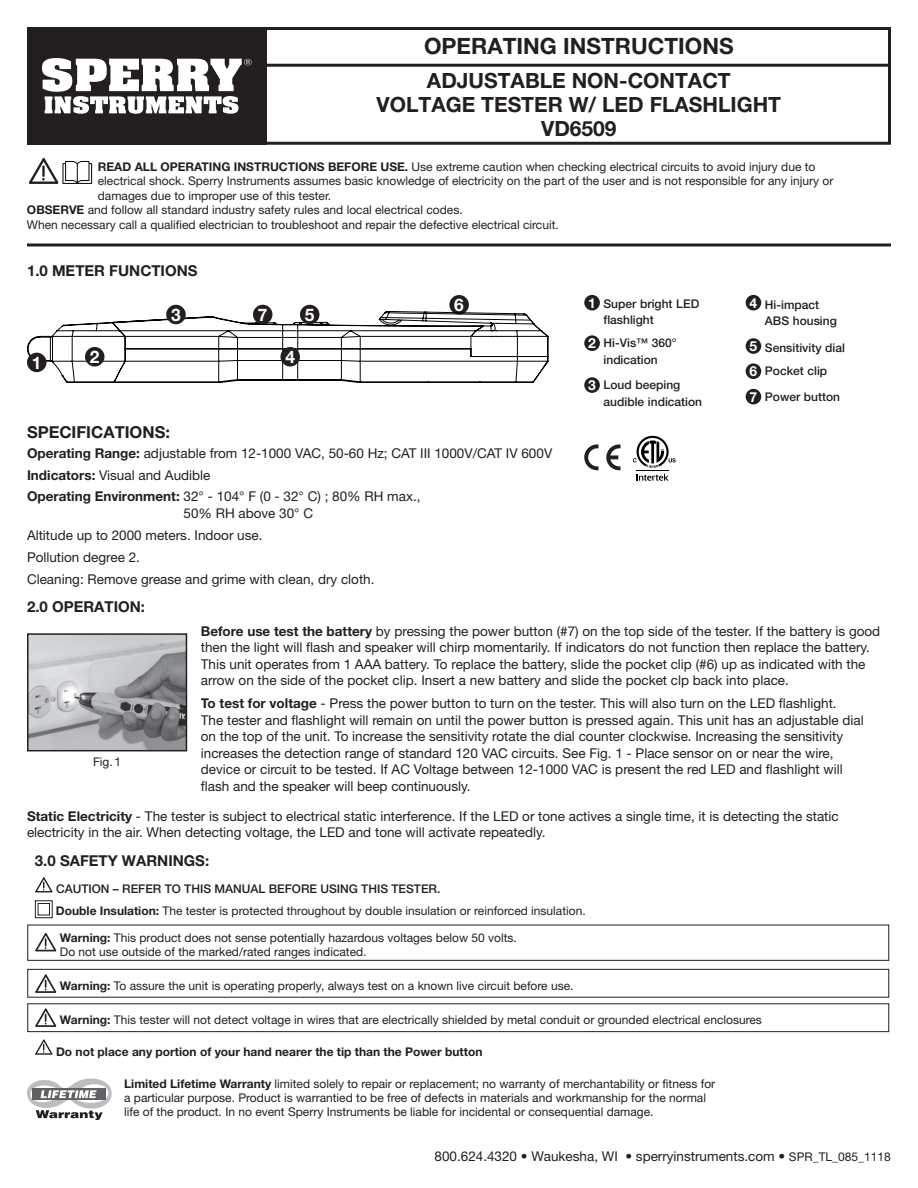
<style>
.page{position:relative;width:918px;height:1188px;background:#fff}
.page>*{position:absolute;margin:0;border:0;box-sizing:border-box;transform-origin:0 0}
.t1{font:700 22.5px "Helvetica Neue";color:#231f20}
.t2{font:700 21px/24px "Helvetica Neue";color:#231f20;text-align:center}
.t3{font:700 17.4px "Helvetica Neue";color:#fff}
.t4{font:700 16.5px "Helvetica Neue";color:#231f20}
.t5{font:700 15px "Helvetica Neue";color:#231f20}
.t6{font:13.5px/16.5px "Helvetica Neue";color:#231f20}
.t7{font:12px/14.2px "Helvetica Neue";color:#231f20}
.t8{font:500 12px/16.5px "Helvetica Neue";color:#231f20}
.t9{font:700 12px "Helvetica Neue";color:#231f20}
.s1{font-weight:700}
.s2{font-weight:700;font-size:13.8px;color:#fff}
.s3{font-weight:500}
.s4{font-size:12px}
</style>
<div class="page">
<div style="left:108px;top:27px;width:783px;height:118px;border:3px solid #231f20"></div>
<div style="left:27px;top:27px;width:240px;height:118px;background:#231f20"></div>
<svg style="left:42px;top:58px;width:210px;height:56px"></svg>
<hr style="left:258px;top:64px;width:633px;height:3px;background:#231f20">
<svg style="left:29px;top:158px;width:63px;height:26px"></svg>
<div style="left:584px;top:295px;width:16px;height:15px;background:#231f20;border-radius:50%"></div>
<div style="left:584px;top:335px;width:16px;height:16px;background:#231f20;border-radius:50%"></div>
<div style="left:584px;top:377px;width:16px;height:16px;background:#231f20;border-radius:50%"></div>
<div style="left:746px;top:295px;width:15px;height:15px;background:#231f20;border-radius:50%"></div>
<div style="left:746px;top:338px;width:15px;height:16px;background:#231f20;border-radius:50%"></div>
<div style="left:746px;top:363px;width:15px;height:16px;background:#231f20;border-radius:50%"></div>
<div style="left:746px;top:389px;width:15px;height:15px;background:#231f20;border-radius:50%"></div>
<hr style="left:27px;top:243px;width:864px;height:3px;background:#231f20">
<img style="left:30px;top:636px;width:154px;height:112px">
<div style="left:27px;top:633px;width:160px;height:118px;border:2px solid #231f20"></div>
<svg style="left:35px;top:877px;width:18px;height:16px"></svg>
<div style="left:38px;top:903px;width:12px;height:12px;border:1px solid #231f20"></div>
<div style="left:35px;top:900px;width:18px;height:18px;border:1px solid #231f20"></div>
<svg style="left:35px;top:933px;width:22px;height:19px"></svg>
<svg style="left:35px;top:974px;width:22px;height:19px"></svg>
<svg style="left:35px;top:1008px;width:22px;height:19px"></svg>
<svg style="left:35px;top:1039px;width:18px;height:16px"></svg>
<div style="left:27px;top:925px;width:862px;height:36px;border:1px solid #231f20"></div>
<div style="left:27px;top:969px;width:862px;height:29px;border:1px solid #231f20"></div>
<div style="left:27px;top:1003px;width:862px;height:29px;border:1px solid #231f20"></div>
<svg style="left:27px;top:1079px;width:85px;height:41px"></svg>
<svg style="left:584px;top:444px;width:14px;height:26px"></svg>
<svg style="left:606px;top:444px;width:15px;height:26px"></svg>
<svg style="left:637px;top:474px;width:32px;height:7px"></svg>
<hr style="left:637px;top:470px;width:32px;height:1px;background:#000">
<svg style="left:633px;top:436px;width:43px;height:32px"></svg>
<div style="left:449px;top:295px;width:20px;height:20px;background:#231f20;border-radius:50%"></div>
<svg style="left:27px;top:311px;width:521px;height:72px"></svg>
<div style="left:27px;top:353px;width:20px;height:19px;background:#231f20;border-radius:50%"></div>
<div style="left:85px;top:347px;width:20px;height:20px;background:#231f20;border-radius:50%"></div>
<div style="left:166px;top:305px;width:20px;height:19px;background:#231f20;border-radius:50%"></div>
<div style="left:280px;top:347px;width:20px;height:20px;background:#231f20;border-radius:50%"></div>
<div style="left:253px;top:305px;width:19px;height:19px;background:#231f20;border-radius:50%"></div>
<div style="left:300px;top:305px;width:19px;height:19px;background:#231f20;border-radius:50%"></div>
<h1 class="t1" style="left:424px;top:32px;width:311px">OPERATING INSTRUCTIONS</h1>
<h2 class="t2" style="left:377px;top:68px;width:406px">ADJUSTABLE NON-CONTACT<br>VOLTAGE TESTER W/ LED FLASHLIGHT<br>VD6509</h2>
<p class="t7" style="left:98px;top:159px;width:719px"><span class="s1">READ ALL OPERATING INSTRUCTIONS BEFORE USE.</span> Use extreme caution when checking electrical circuits to avoid injury due to</p>
<p class="t7" style="left:98px;top:174px;width:737px">electrical shock. Sperry Instruments assumes basic knowledge of electricity on the part of the user and is not responsible for any injury or</p>
<p class="t7" style="left:98px;top:188px;width:235px">damages due to improper use of this tester.</p>
<p class="t7" style="left:27px;top:203px;width:437px"><span class="s1">OBSERVE</span> and follow all standard industry safety rules and local electrical codes.</p>
<p class="t7" style="left:27px;top:217px;width:533px">When necessary call a qualified electrician to troubleshoot and repair the defective electrical circuit.</p>
<p class="t5" style="left:27px;top:261px;width:172px">1.0 METER FUNCTIONS</p>
<p class="t3" style="left:32px;top:352px;width:11px">1</p>
<p class="t3" style="left:90px;top:346px;width:11px">2</p>
<p class="t3" style="left:171px;top:304px;width:11px">3</p>
<p class="t3" style="left:258px;top:304px;width:11px">7</p>
<p class="t3" style="left:305px;top:304px;width:11px">5</p>
<p class="t3" style="left:285px;top:346px;width:11px">4</p>
<p class="t3" style="left:454px;top:294px;width:11px">6</p>
<p class="t4" style="left:27px;top:422px;width:144px">SPECIFICATIONS:</p>
<p class="t6" style="left:27px;top:442px;width:527px;line-height:21.9px"><span class="s1">Operating Range:</span> adjustable from 12-1000 VAC, 50-60 Hz; CAT III 1000V/CAT IV 600V<br><span class="s1">Indicators:</span> Visual and Audible<br><span class="s1">Operating Environment:</span> 32° - 104° F (0 - 32° C) ; 80% RH max.,</p>
<p class="t6" style="left:27px;top:502px;width:349px;line-height:21.9px;text-indent:157px">50% RH above 30° C<br>Altitude up to 2000 meters. Indoor use.<br>Pollution degree 2.<br>Cleaning: Remove grease and grime with clean, dry cloth.</p>
<p class="t5" style="left:27px;top:598px;width:120px">2.0 OPERATION:</p>
<p class="t8" style="left:604px;top:295px;width:97px;text-indent:-15px"><span class="s2">1</span> Super bright LED flashlight</p>
<p class="t8" style="left:588px;top:335px;width:90px;text-align:center"><span class="s2">2</span> Hi-Vis™ 360° indication</p>
<p class="t8" style="left:604px;top:376px;width:100px;text-indent:-15px"><span class="s2">3</span> Loud beeping audible indication</p>
<p class="t8" style="left:765px;top:296px;width:73px;text-indent:-15px"><span class="s2">4</span> Hi-impact<br>ABS housing</p>
<p class="t8" style="left:750px;top:336px;width:97px;line-height:23.2px"><span class="s2">5</span> Sensitivity dial<br><span class="s2">6</span> Pocket clip</p>
<p class="t8" style="left:750px;top:388px;width:92px"><span class="s2">7</span> Power button</p>
<p class="t6" style="left:201px;top:622px;width:681px"><span class="s1">Before use test the battery</span> by pressing the power button (#7) on the top side of the tester. If the battery is good then the light will flash and speaker will chirp momentarily. If indicators do not function then replace the battery.<br>This unit operates from 1 AAA battery. To replace the battery, slide the pocket clip (#6) up as indicated with the arrow on the side of the pocket clip. Insert a new battery and slide the pocket clp back into place.</p>
<p class="t6" style="left:201px;top:695px;width:664px"><span class="s1">To test for voltage</span> - Press the power button to turn on the tester. This will also turn on the LED flashlight.<br>The tester and flashlight will remain on until the power button is pressed again. This unit has an adjustable dial on the top of the unit. To increase the sensitivity rotate the dial counter clockwise. Increasing the sensitivity increases the detection range of standard 120 VAC circuits. See Fig. 1 - Place sensor on or near the wire, device or circuit to be tested. If AC Voltage between 12-1000 VAC is present the red LED and flashlight will flash and the speaker will beep continuously.</p>
<p class="t6" style="left:27px;top:808px;width:813px"><span class="s1">Static Electricity</span> - The tester is subject to electrical static interference. If the LED or tone actives a single time, it is detecting the static electricity in the air. When detecting voltage, the LED and tone will activate repeatedly.</p>
<p class="t7" style="left:93px;top:755px;width:30px">Fig. 1</p>
<p class="t5" style="left:35px;top:852px;width:176px">3.0 SAFETY WARNINGS:</p>
<p class="t7" style="left:56px;top:878px;width:531px;line-height:22.2px"><span class="s3">CAUTION – REFER TO THIS MANUAL BEFORE USING THIS TESTER.<br></span><span class="s1">Double Insulation:</span> The tester is protected throughout by double insulation or reinforced insulation.</p>
<p class="t7" style="left:60px;top:931px;width:458px;line-height:13.5px"><span class="s1">Warning:</span> This product does not sense potentially hazardous voltages below 50 volts.<br>Do not use outside of the marked/rated ranges indicated.</p>
<p class="t7" style="left:60px;top:978px;width:515px"><span class="s1">Warning:</span> To assure the unit is operating properly, always test on a known live circuit before use.</p>
<p class="t7" style="left:60px;top:1012px;width:704px"><span class="s1">Warning:</span> This tester will not detect voltage in wires that are electrically shielded by metal conduit or grounded electrical enclosures</p>
<p class="t9" style="left:56px;top:1044px;width:428px">Do not place any portion of your hand nearer the tip than the Power button</p>
<p class="t7" style="left:124px;top:1076px;width:593px"><span class="s1">Limited Lifetime Warranty</span> limited solely to repair or replacement; no warranty of merchantability or fitness for a particular purpose. Product is warrantied to be free of defects in materials and workmanship for the normal life of the product. In no event Sperry Instruments be liable for incidental or consequential damage.</p>
<p class="t6" style="left:435px;top:1148px;width:458px">800.624.4320 • Waukesha, WI • sperryinstruments.com • <span class="s4">SPR_TL_085_1118</span></p>
</div>
